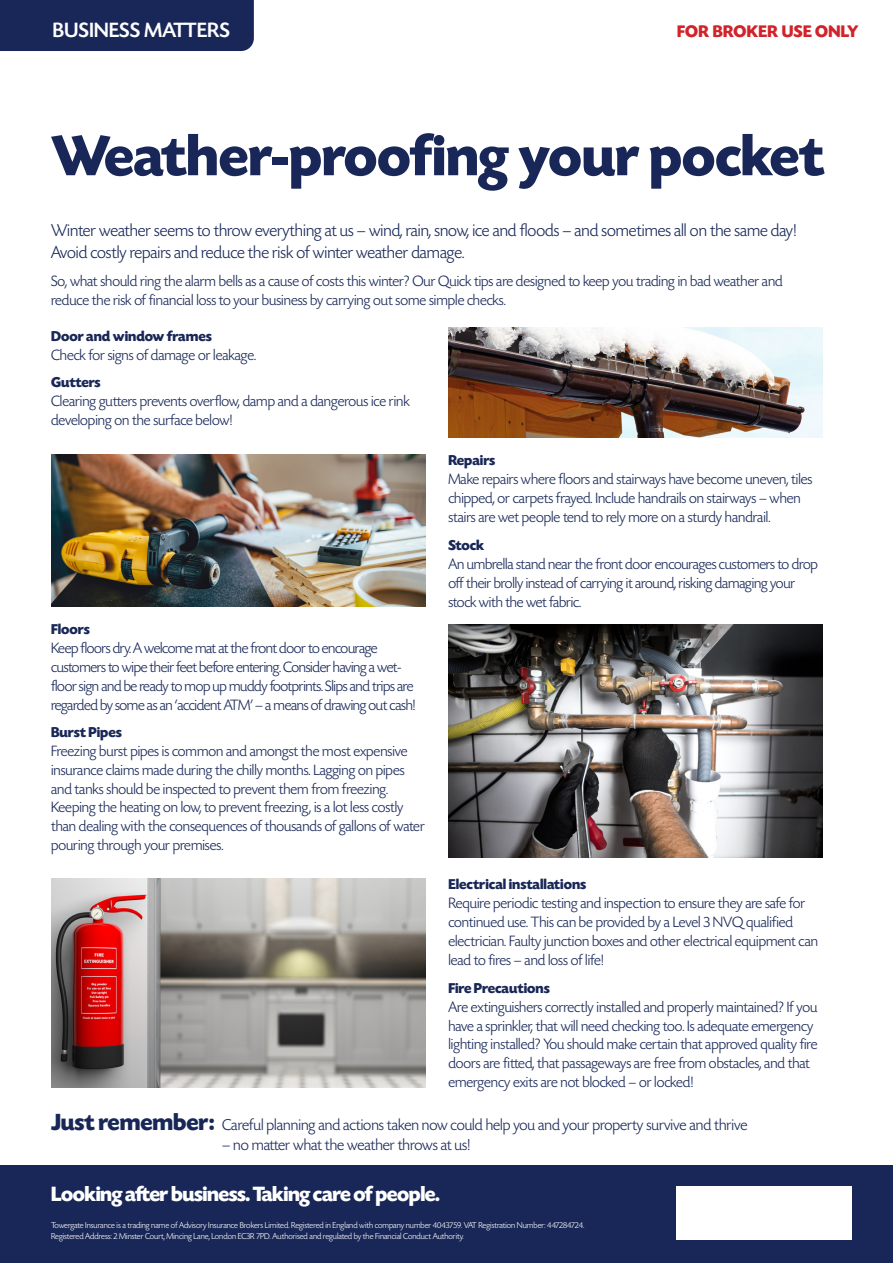
<style>
.page{position:relative;width:893px;height:1263px;background:#fff}
.page>*{position:absolute;margin:0;border:0;box-sizing:border-box;transform-origin:0 0}
.t1{font:700 60px "Today SHOP";color:#182757}
.t2{font:700 21.75px "Today SHOP";letter-spacing:-.02em;color:#fff}
.t3{font:500 21.75px "Today SHOP";letter-spacing:.02em;color:#fff}
.t4{font:300 18px/21.6px "Today SHOP";color:#182757}
.t5{font:700 17.7px "Today SHOP";letter-spacing:.02em;color:#d1232a}
.t6{font:300 16.5px "Today SHOP";color:#182757}
.t7{font:300 15.75px/18.9px "Today SHOP";color:#182757}
.t8{font:300 15.75px/18.9px "Today SHOP";letter-spacing:-.02em;color:#182757}
.t9{font:700 15px "Today SHOP";color:#182757}
.t10{font:300 9px/10.8px "Today SHOP";color:#fff}
.s1{font-weight:700;font-size:24.6px}
</style>
<div class="page">
<img style="left:51px;top:454px;width:374px;height:153px">
<img style="left:51px;top:878px;width:374px;height:209px">
<img style="left:448px;top:327px;width:375px;height:111px">
<img style="left:448px;top:624px;width:375px;height:234px">
<div style="left:0;top:1165px;width:893px;height:98px;background:#182757"></div>
<div style="left:676px;top:1186px;width:175px;height:53px;background:#fff"></div>
<div style="left:0;top:0;width:254px;height:51px;background:#182757"></div>
<h2 class="t3" style="left:53px;top:19px;width:179px">BUSINESS MATTERS</h2>
<p class="t5" style="left:677px;top:23px;width:183px">FOR BROKER USE ONLY</p>
<h1 class="t1" style="left:51px;top:125px;width:774px">Weather-proofing your pocket</h1>
<p class="t4" style="left:51px;top:220px;width:747px">Winter weather seems to throw everything at us – wind, rain, snow, ice and floods – and sometimes all on the same day!<br>Avoid costly repairs and reduce the risk of winter weather damage.</p>
<p class="t7" style="left:51px;top:272px;width:733px">So, what should ring the alarm bells as a cause of costs this winter? Our Quick tips are designed to keep you trading in bad weather and reduce the risk of financial loss to your business by carrying out some simple checks.</p>
<p class="t9" style="left:51px;top:328px;width:162px">Door and window frames</p>
<p class="t7" style="left:51px;top:346px;width:207px">Check for signs of damage or leakage.</p>
<p class="t9" style="left:51px;top:375px;width:51px">Gutters</p>
<p class="t7" style="left:51px;top:392px;width:360px">Clearing gutters prevents overflow, damp and a dangerous ice rink developing on the surface below!</p>
<p class="t9" style="left:51px;top:622px;width:40px">Floors</p>
<p class="t8" style="left:51px;top:639px;width:366px">Keep floors dry. A welcome mat at the front door to encourage customers to wipe their feet before entering. Consider having a wet&shy;floor sign and be ready to mop up muddy footprints. Slips and trips are regarded by some as an ‘accident ATM’ – a means of drawing out cash!</p>
<p class="t9" style="left:51px;top:724px;width:72px">Burst Pipes</p>
<p class="t7" style="left:51px;top:742px;width:375px">Freezing burst pipes is common and amongst the most expensive insurance claims made during the chilly months. Lagging on pipes and tanks should be inspected to prevent them from freezing.<br>Keeping the heating on low, to prevent freezing, is a lot less costly than dealing with the consequences of thousands of gallons of water pouring through your premises.</p>
<p class="t9" style="left:448px;top:453px;width:48px">Repairs</p>
<p class="t7" style="left:448px;top:470px;width:365px">Make repairs where floors and stairways have become uneven, tiles chipped, or carpets frayed. Include handrails on stairways – when stairs are wet people tend to rely more on a sturdy handrail.</p>
<p class="t9" style="left:448px;top:537px;width:37px">Stock</p>
<p class="t7" style="left:448px;top:555px;width:371px">An umbrella stand near the front door encourages customers to drop off their brolly instead of carrying it around, risking damaging your stock with the wet fabric.</p>
<p class="t9" style="left:448px;top:877px;width:139px">Electrical installations</p>
<p class="t7" style="left:448px;top:894px;width:371px">Require periodic testing and inspection to ensure they are safe for continued use. This can be provided by a Level 3 NVQ qualified electrician. Faulty junction boxes and other electrical equipment can lead to fires – and loss of life!</p>
<p class="t9" style="left:448px;top:980px;width:103px">Fire Precautions</p>
<p class="t7" style="left:448px;top:998px;width:371px">Are extinguishers correctly installed and properly maintained? If you have a sprinkler, that will need checking too. Is adequate emergency lighting installed? You should make certain that approved quality fire doors are fitted, that passageways are free from obstacles, and that emergency exits are not blocked – or locked!</p>
<p class="t6" style="left:51px;top:1116px;width:698px"><span class="s1">Just remember:</span> Careful planning and actions taken now could help you and your property survive and thrive</p>
<p class="t6" style="left:222px;top:1136px;width:250px">– no matter what the weather throws at us!</p>
<h2 class="t2" style="left:51px;top:1183px;width:390px">Looking after business. Taking care of people.</h2>
<p class="t10" style="left:51px;top:1220px;width:535px">Towergate Insurance is a trading name of Advisory Insurance Brokers Limited. Registered in England with company number 4043759. VAT Registration Number: 447284724.<br>Registered Address: 2 Minster Court, Mincing Lane, London EC3R 7PD. Authorised and regulated by the Financial Conduct Authority.</p>
</div>
